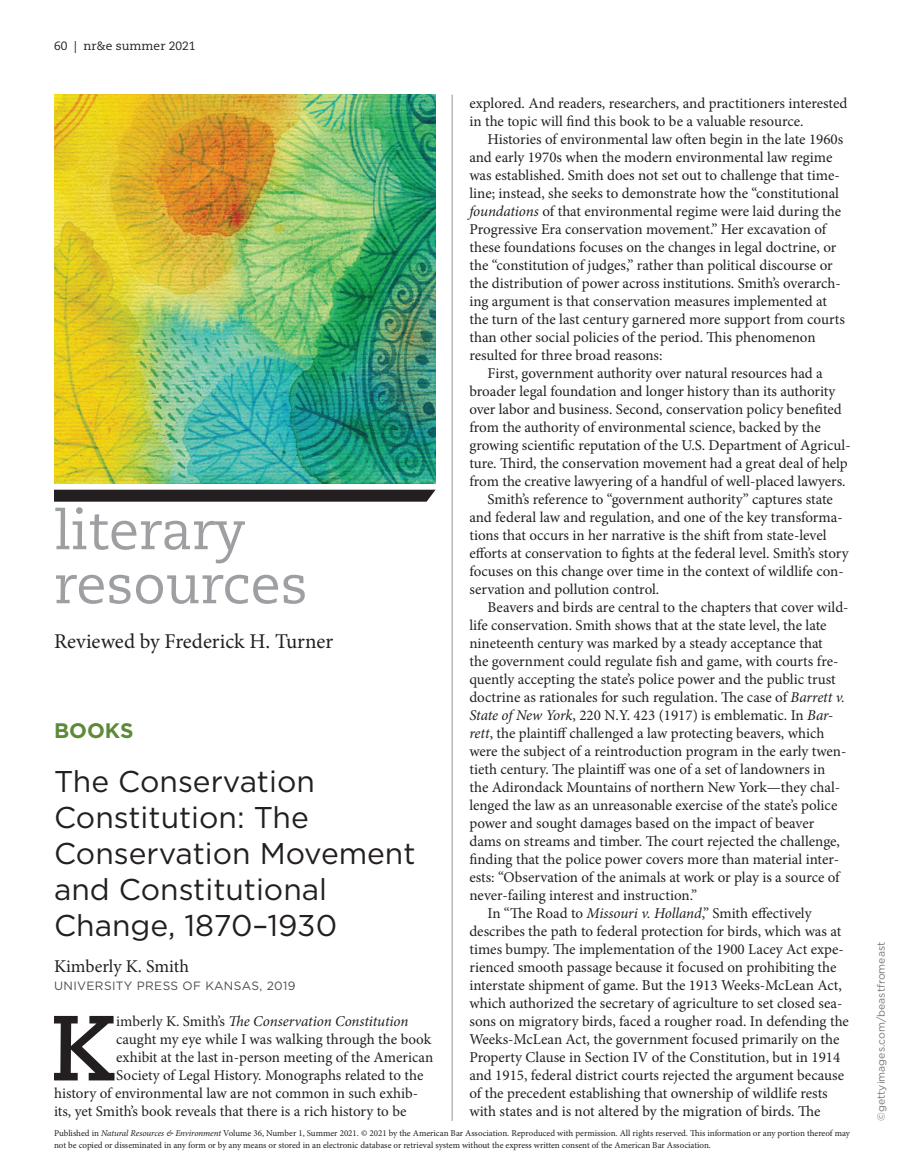
<style>
.page{position:relative;width:905px;height:1175px;background:#fff}
.page>*{position:absolute;margin:0;border:0;box-sizing:border-box;transform-origin:0 0}
.body-dropcap_pbody{font:700 92.1px "Caecilia LT Std";color:#231f20}
.department_-_name_gr{font:54px/54px "Caecilia LT Std";color:#9d9fa2}
.department_title{font:30px/36px "Gotham";color:#231f20}
.department-byline_au{font:21px "Minion Pro";color:#231f20}
.lit_res_-_category{font:700 21px "Gotham";color:#5c8a39}
.lit_res_-_article_by{font:18px "Minion Pro";letter-spacing:-.005em;color:#231f20}
.body_pbody{font:15px/18px "Minion Pro";color:#231f20}
.body-dropcap_pbody-2{font:15px/18px "Minion Pro";color:#231f20}
.body-dropcap_pbody-3{font:italic 15px "Minion Pro";letter-spacing:-.01em;color:#231f20}
.lit_res_-_source{font:12px "Gotham";letter-spacing:.03em;color:#4b4c4d}
.t1{font:12px "Caecilia LT Std";color:#231f20}
.Image_Byline{font:10.5px "Gotham";color:#76787b}
.t2{font:9px/12px "Minion Pro";color:#231f20}
.s1{font-style:normal}
.s2{font-style:italic}
</style>
<div class="page">
<img style="left:54px;top:95px;width:381px;height:388px">
<svg style="left:54px;top:489px;width:381px;height:12px;background:#312d2e"></svg>
<hr style="left:452px;top:94px;width:1px;height:1026px;background:#939598">
<p class="t1" style="left:54px;top:39px;width:143px">60 | nr&amp;e summer 2021</p>
<p class="department_-_name_gr" style="left:54px;top:504px;width:255px">literary resources</p>
<p class="department-byline_au" style="left:54px;top:627px;width:281px">Reviewed by Frederick H. Turner</p>
<p class="lit_res_-_category" style="left:54px;top:717px;width:81px">BOOKS</p>
<p class="department_title" style="left:54px;top:763px;width:363px">The Conservation<br>Constitution: The<br>Conservation Movement and Constitutional<br>Change, 1870–1930</p>
<p class="lit_res_-_article_by" style="left:54px;top:954px;width:136px">Kimberly K. Smith</p>
<p class="lit_res_-_source" style="left:54px;top:978px;width:243px">UNIVERSITY PRESS OF KANSAS, 2019</p>
<p class="body-dropcap_pbody" style="left:50px;top:994px;width:66px">K</p>
<p class="body-dropcap_pbody-3" style="left:116px;top:1011px;width:294px"><span class="s1">imberly K. Smith’s</span> The Conservation Constitution</p>
<p class="body-dropcap_pbody-2" style="left:116px;top:1030px;width:316px">caught my eye while I was walking through the book</p>
<p class="body-dropcap_pbody-2" style="left:116px;top:1048px;width:318px">exhibit at the last in-person meeting of the American</p>
<p class="body-dropcap_pbody-2" style="left:116px;top:1066px;width:309px">Society of Legal History. Monographs related to the</p>
<p class="body-dropcap_pbody-2" style="left:54px;top:1084px;width:365px">history of environmental law are not common in such exhib-</p>
<p class="body-dropcap_pbody-2" style="left:54px;top:1102px;width:354px">its, yet Smith’s book reveals that there is a rich history to be</p>
<p class="body-dropcap_pbody-2" style="left:469px;top:94px;width:379px">explored. And readers, researchers, and practitioners interested in the topic will find this book to be a valuable resource.</p>
<p class="body_pbody" style="left:469px;top:130px;width:377px;text-indent:18px">Histories of environmental law often begin in the late 1960s and early 1970s when the modern environmental law regime was established. Smith does not set out to challenge that time&shy;line; instead, she seeks to demonstrate how the “constitutional <span class="s2">foundations</span> of that environmental regime were laid during the Progressive Era conservation movement.” Her excavation of these foundations focuses on the changes in legal doctrine, or the “constitution of judges,” rather than political discourse or the distribution of power across institutions. Smith’s overarch&shy;ing argument is that conservation measures implemented at the turn of the last century garnered more support from courts than other social policies of the period. This phenomenon resulted for three broad reasons:</p>
<p class="body_pbody" style="left:469px;top:364px;width:383px;text-indent:18px">First, government authority over natural resources had a broader legal foundation and longer history than its authority over labor and business. Second, conservation policy benefited from the authority of environmental science, backed by the growing scientific reputation of the U.S. Department of Agricul&shy;ture. Third, the conservation movement had a great deal of help from the creative lawyering of a handful of well-placed lawyers.</p>
<p class="body_pbody" style="left:469px;top:490px;width:381px;text-indent:18px">Smith’s reference to “government authority” captures state and federal law and regulation, and one of the key transforma&shy;tions that occurs in her narrative is the shift from state-level efforts at conservation to fights at the federal level. Smith’s story focuses on this change over time in the context of wildlife con&shy;servation and pollution control.</p>
<p class="body_pbody" style="left:469px;top:598px;width:381px;text-indent:18px">Beavers and birds are central to the chapters that cover wild&shy;life conservation. Smith shows that at the state level, the late nineteenth century was marked by a steady acceptance that<br>the government could regulate fish and game, with courts fre&shy;quently accepting the state’s police power and the public trust doctrine as rationales for such regulation. The case of <span class="s2">Barrett v.<br>State of New York</span>, 220 N.Y. 423 (1917) is emblematic. In <span class="s2">Bar&shy;rett</span>, the plaintiff challenged a law protecting beavers, which were the subject of a reintroduction program in the early twen&shy;tieth century. The plaintiff was one of a set of landowners in<br>the Adirondack Mountains of northern New York—they chal&shy;lenged the law as an unreasonable exercise of the state’s police power and sought damages based on the impact of beaver dams on streams and timber. The court rejected the challenge, finding that the police power covers more than material inter&shy;ests: “Observation of the animals at work or play is a source of never-failing interest and instruction.”</p>
<p class="body_pbody" style="left:469px;top:904px;width:381px;text-indent:18px">In “The Road to <span class="s2">Missouri v. Holland</span>,” Smith effectively describes the path to federal protection for birds, which was at times bumpy. The implementation of the 1900 Lacey Act expe&shy;rienced smooth passage because it focused on prohibiting the interstate shipment of game. But the 1913 Weeks-McLean Act, which authorized the secretary of agriculture to set closed sea&shy;sons on migratory birds, faced a rougher road. In defending the Weeks-McLean Act, the government focused primarily on the Property Clause in Section IV of the Constitution, but in 1914 and 1915, federal district courts rejected the argument because of the precedent establishing that ownership of wildlife rests with states and is not altered by the migration of birds. The</p>
<p class="t2" style="left:54px;top:1127px;width:797px">Published in <span class="s2">Natural Resources &amp; Environment</span> Volume 36, Number 1, Summer 2021. © 2021 by the American Bar Association. Reproduced with permission. All rights reserved. This information or any portion thereof may not be copied or disseminated in any form or by any means or stored in an electronic database or retrieval system without the express written consent of the American Bar Association.</p>
<p class="Image_Byline" style="left:874px;top:1120px;width:180px;rotate:-90deg">©gettyimages.com/beastfromeast</p>
</div>
